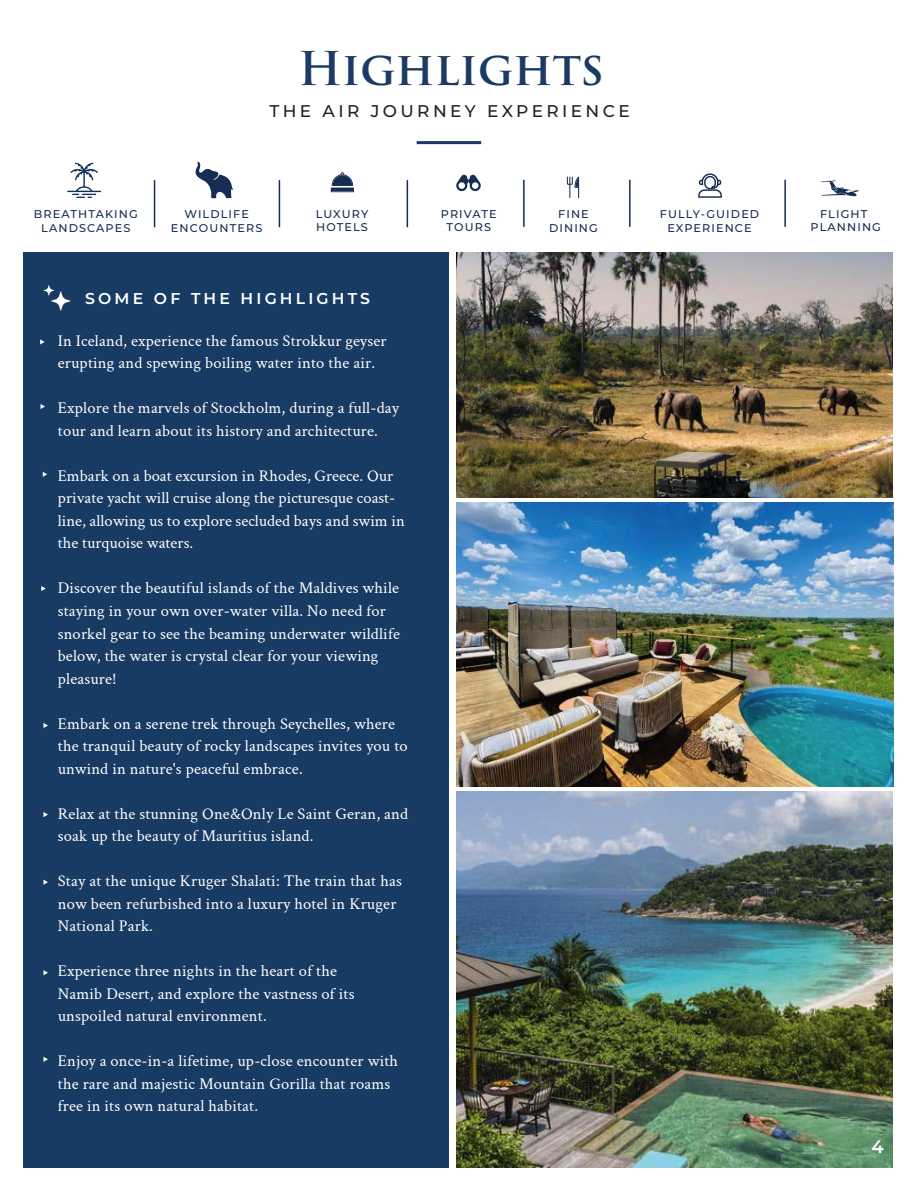
<style>
.page{position:relative;width:918px;height:1188px;background:#fff}
.page>*{position:absolute;margin:0;border:0;box-sizing:border-box;transform-origin:0 0}
.t1{font:600 45.3px "Trajan Pro 3";letter-spacing:-.005em;color:#1a3b64}
.t2{font:600 18px "Montserrat";color:#fff}
.t3{font:500 16.95px "Montserrat";letter-spacing:.2em;color:#231f20}
.t4{font:16.5px/22.5px "Crimson Text";letter-spacing:.01em;color:#fff}
.t5{font:600 15.75px "Montserrat";letter-spacing:.2em;color:#fff}
.t6{font:500 11.25px/13.5px "Montserrat";letter-spacing:.1em;color:#162c52;text-align:center}
</style>
<div class="page">
<img style="left:456px;top:792px;width:437px;height:376px">
<img style="left:457px;top:252px;width:436px;height:245px">
<hr style="left:417px;top:141px;width:64px;height:3px;background:#183b64">
<div style="left:23px;top:252px;width:426px;height:916px;background:#183b64"></div>
<svg style="left:43px;top:285px;width:28px;height:26px"></svg>
<svg style="left:40px;top:339px;width:5px;height:5px"></svg>
<svg style="left:41px;top:404px;width:4px;height:5px"></svg>
<svg style="left:43px;top:472px;width:4px;height:5px"></svg>
<svg style="left:41px;top:586px;width:5px;height:5px"></svg>
<svg style="left:43px;top:723px;width:5px;height:5px"></svg>
<svg style="left:43px;top:812px;width:5px;height:5px"></svg>
<svg style="left:43px;top:880px;width:5px;height:5px"></svg>
<svg style="left:43px;top:970px;width:5px;height:5px"></svg>
<svg style="left:43px;top:1057px;width:5px;height:5px"></svg>
<hr style="left:279px;top:180px;width:1px;height:47px;background:#162c52">
<hr style="left:407px;top:180px;width:1px;height:47px;background:#162c52">
<hr style="left:523px;top:180px;width:2px;height:47px;background:#162c52">
<hr style="left:629px;top:180px;width:2px;height:47px;background:#162c52">
<hr style="left:784px;top:180px;width:2px;height:47px;background:#162c52">
<hr style="left:154px;top:180px;width:1px;height:47px;background:#162c52">
<svg style="left:698px;top:173px;width:24px;height:25px"></svg>
<svg style="left:456px;top:175px;width:25px;height:16px"></svg>
<svg style="left:567px;top:177px;width:12px;height:21px"></svg>
<svg style="left:331px;top:172px;width:23px;height:20px"></svg>
<hr style="left:332px;top:189px;width:21px;height:2px;background:#162c52">
<svg style="left:820px;top:180px;width:40px;height:17px"></svg>
<img style="left:456px;top:502px;width:437px;height:284px">
<svg style="left:67px;top:163px;width:34px;height:35px"></svg>
<svg style="left:196px;top:162px;width:37px;height:36px"></svg>
<h1 class="t1" style="left:298px;top:35px;width:307px">Highlights</h1>
<p class="t3" style="left:269px;top:99px;width:362px">THE AIR JOURNEY EXPERIENCE</p>
<p class="t6" style="left:34px;top:207px;width:105px">BREATHTAKING<br>LANDSCAPES</p>
<p class="t6" style="left:171px;top:207px;width:93px">WILDLIFE<br>ENCOUNTERS</p>
<p class="t6" style="left:316px;top:206px;width:54px;text-align:left">LUXURY<br>HOTELS</p>
<p class="t6" style="left:549px;top:207px;width:50px">FINE<br>DINING</p>
<p class="t6" style="left:660px;top:207px;width:101px">FULLY-GUIDED<br>EXPERIENCE</p>
<p class="t6" style="left:441px;top:207px;width:57px">PRIVATE<br>TOURS</p>
<p class="t6" style="left:811px;top:207px;width:72px">FLIGHT<br>PLANNING</p>
<p class="t5" style="left:85px;top:288px;width:286px">SOME OF THE HIGHLIGHTS</p>
<p class="t4" style="left:58px;top:329px;width:330px">In Iceland, experience the famous Strokkur geyser erupting and spewing boiling water into the air.</p>
<p class="t4" style="left:58px;top:396px;width:343px">Explore the marvels of Stockholm, during a full-day tour and learn about its history and architecture.</p>
<p class="t4" style="left:58px;top:464px;width:349px">Embark on a boat excursion in Rhodes, Greece. Our private yacht will cruise along the picturesque coast&shy;line, allowing us to explore secluded bays and swim in the turquoise waters.</p>
<p class="t4" style="left:58px;top:576px;width:344px">Discover the beautiful islands of the Maldives while staying in your own over-water villa. No need for snorkel gear to see the beaming underwater wildlife below, the water is crystal clear for your viewing pleasure!</p>
<p class="t4" style="left:58px;top:711px;width:352px">Embark on a serene trek through Seychelles, where the tranquil beauty of rocky landscapes invites you to unwind in nature's peaceful embrace.</p>
<p class="t4" style="left:58px;top:801px;width:352px">Relax at the stunning One&amp;Only Le Saint Geran, and soak up the beauty of Mauritius island.</p>
<p class="t4" style="left:58px;top:869px;width:346px">Stay at the unique Kruger Shalati: The train that has now been refurbished into a luxury hotel in Kruger<br>National Park.</p>
<p class="t4" style="left:58px;top:959px;width:298px">Experience three nights in the heart of the<br>Namib Desert, and explore the vastness of its unspoiled natural environment.</p>
<p class="t4" style="left:58px;top:1049px;width:342px">Enjoy a once-in-a lifetime, up-close encounter with the rare and majestic Mountain Gorilla that roams free in its own natural habitat.</p>
<p class="t2" style="left:872px;top:1134px;width:14px">4</p>
</div>
